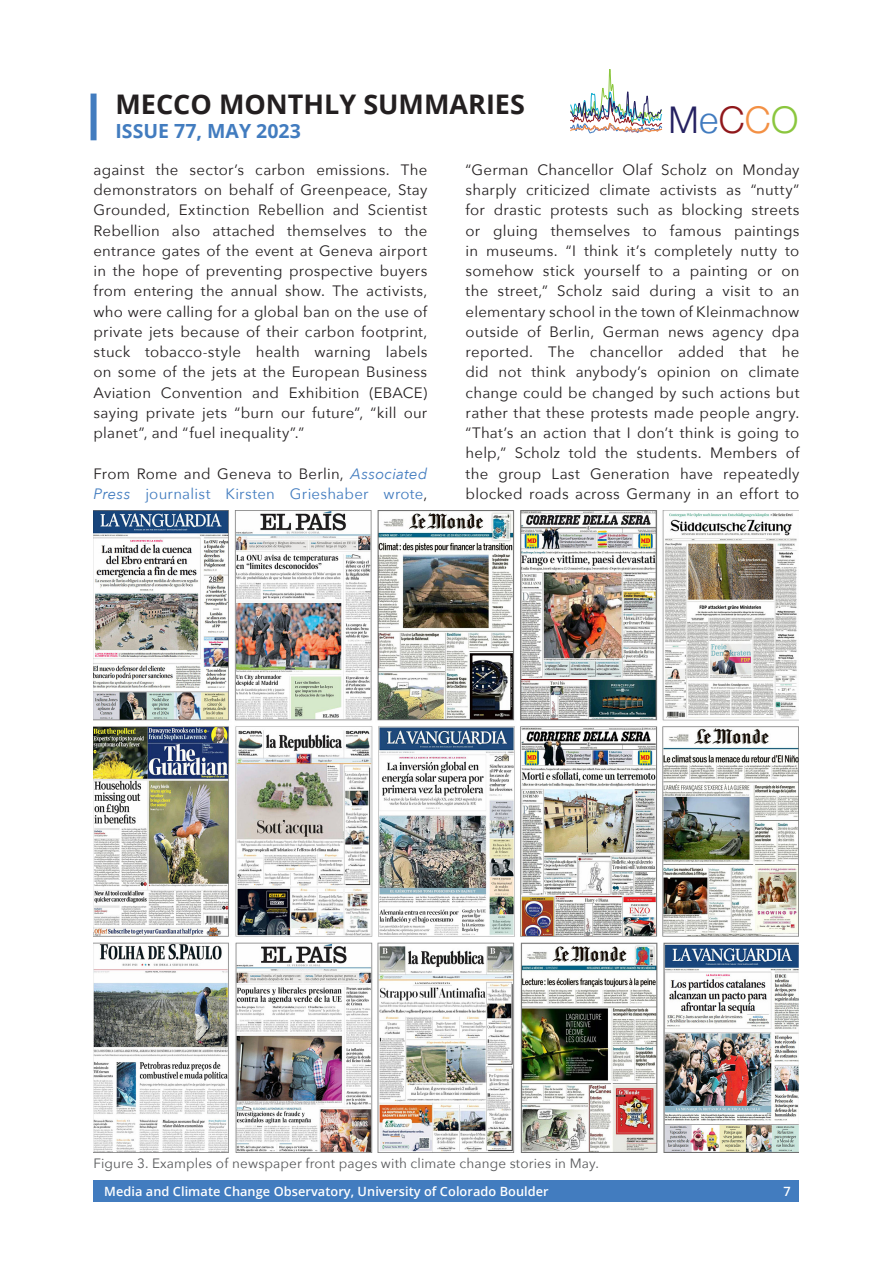
<style>
.page{position:relative;width:893px;height:1263px;background:#fff}
.page>*{position:absolute;margin:0;border:0;box-sizing:border-box;transform-origin:0 0}
.t1{font:300 36.9px "Helvetica Neue";letter-spacing:.01em;color:#252161}
.Page_Header_-_Black{font:700 27px "Open Sans";color:#231f20}
.Blue_Text_-_Align_Le{font:700 19.5px "Open Sans";color:#427cbf}
.Page_Section_Title{font:15px/20.2px "Avenir Next";letter-spacing:.015em;color:#231f20;text-align:justify}
.Page_Section_Title-2{font:15px/20.2px "Avenir Next";letter-spacing:.015em;color:#427cbf}
.Pull_Quote_Text{font:13.5px "Avenir Next";letter-spacing:.01em;color:#57585a}
.t2{font:600 12.75px "Open Sans";letter-spacing:.005em;color:#fff}
.s1{color:#417bbf}
.s2{color:#90181b}
.s3{color:#f39044}
.s4{color:#8bc63e}
.s5{color:#231f20}
.s6{font-style:italic}
</style>
<div class="page">
<div style="left:91px;top:94px;width:6px;height:46px;background:#427cbf"></div>
<div style="left:94px;top:1180px;width:705px;height:21px;background:#427cbf"></div>
<img style="left:570px;top:69px;width:93px;height:64px">
<img style="left:94px;top:511px;width:705px;height:641px">
<p class="Page_Header_-_Black" style="left:116px;top:85px;width:411px">MECCO MONTHLY SUMMARIES</p>
<p class="Blue_Text_-_Align_Le" style="left:116px;top:117px;width:187px">ISSUE 77, MAY 2023</p>
<p class="t1" style="left:669px;top:90px;width:131px">M<span class="s1">e</span><span class="s2">C</span><span class="s3">C</span><span class="s4">O</span></p>
<p class="Page_Section_Title" style="left:94px;top:159px;width:335px">against the sector’s carbon emissions. The demonstrators on behalf of Greenpeace, Stay Grounded, Extinction Rebellion and Scientist Rebellion also attached themselves to the entrance gates of the event at Geneva airport in the hope of preventing prospective buyers from entering the annual show. The activists, who were calling for a global ban on the use of private jets because of their carbon footprint, stuck tobacco-style health warning labels on some of the jets at the European Business Aviation Convention and Exhibition (EBACE) saying private jets “burn our future”, “kill our planet”, and “fuel inequality”.”</p>
<p class="Page_Section_Title-2" style="left:94px;top:463px;width:335px"><span class="s5">From Rome and Geneva to Berlin,</span> <span class="s6">Associated<br>Press</span> journalist Kirsten Grieshaber wrote<span class="s5">,</span></p>
<p class="Page_Section_Title" style="left:466px;top:159px;width:335px">“German Chancellor Olaf Scholz on Monday sharply criticized climate activists as “nutty” for drastic protests such as blocking streets or gluing themselves to famous paintings in museums. “I think it’s completely nutty to somehow stick yourself to a painting or on the street,” Scholz said during a visit to an elementary school in the town of Kleinmachnow outside of Berlin, German news agency dpa reported. The chancellor added that he did not think anybody’s opinion on climate change could be changed by such actions but rather that these protests made people angry. “That’s an action that I don’t think is going to help,” Scholz told the students. Members of the group Last Generation have repeatedly blocked roads across Germany in an effort to</p>
<p class="Pull_Quote_Text" style="left:94px;top:1151px;width:507px">Figure 3. Examples of newspaper front pages with climate change stories in May.</p>
<p class="t2" style="left:104px;top:1182px;width:446px">Media and Climate Change Observatory, University of Colorado Boulder</p>
<p class="t2" style="left:784px;top:1182px;width:9px">7</p>
</div>
